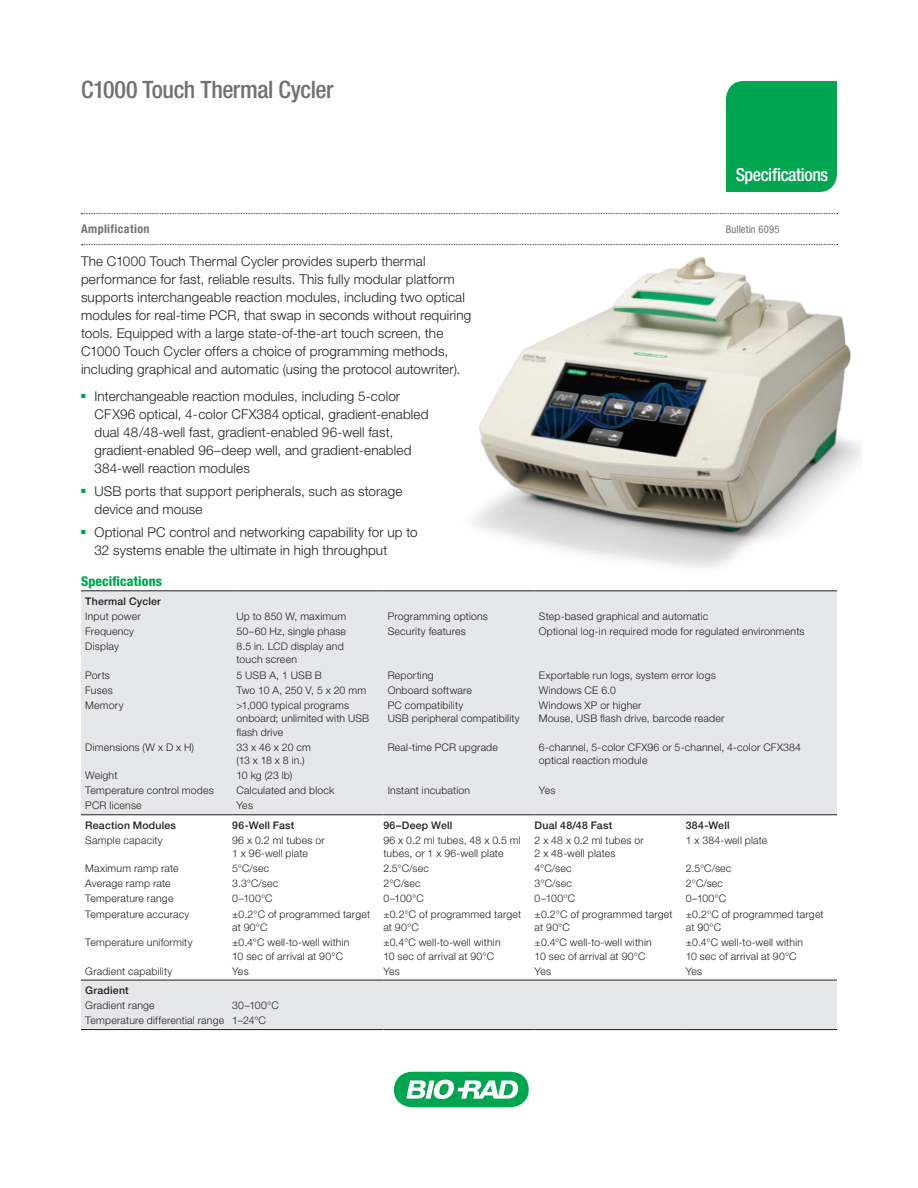
<style>
.page{position:relative;width:918px;height:1188px;background:#fff}
.page>*{position:absolute;margin:0;border:0;box-sizing:border-box;transform-origin:0 0}
.t1{font:500 condensed 24px "Helvetica Neue LT Std";letter-spacing:-.02em;color:#717074}
.t2{font:500 condensed 18px "Helvetica Neue LT Std";letter-spacing:-.025em;color:#fff}
.t3{font:300 13.5px/18px "Helvetica Neue LT Std";letter-spacing:.01em;color:#231f20}
.t4{font:800 condensed 13.5px "Helvetica Neue LT Std";letter-spacing:.01em;color:#00a54f}
.t5{font:700 condensed 12px "Helvetica Neue LT Std";letter-spacing:.035em;color:#717074}
.t6{font:300 10.5px/13.5px "Helvetica Neue LT Std";letter-spacing:.02em;color:#231f20}
.t7{font:500 10.5px "Helvetica Neue LT Std";letter-spacing:.02em;color:#231f20}
.t8{font:condensed 10.5px "Helvetica Neue LT Std";letter-spacing:.02em;color:#717074}
</style>
<div class="page">
<svg style="left:394px;top:1072px;width:135px;height:35px"></svg>
<img style="left:474px;top:257px;width:388px;height:311px">
<svg style="left:81px;top:592px;width:756px;height:437px;fill:#e6e7e9"></svg>
<hr style="left:81px;top:1029px;width:151px;height:1px;background:#231f20">
<hr style="left:232px;top:1029px;width:151px;height:1px;background:#231f20">
<hr style="left:383px;top:1029px;width:152px;height:1px;background:#231f20">
<hr style="left:535px;top:1029px;width:151px;height:1px;background:#231f20">
<hr style="left:686px;top:1029px;width:151px;height:1px;background:#231f20">
<hr style="left:81px;top:591px;width:151px;height:1px;background:#231f20">
<hr style="left:232px;top:591px;width:151px;height:1px;background:#231f20">
<hr style="left:383px;top:591px;width:152px;height:1px;background:#231f20">
<hr style="left:535px;top:591px;width:151px;height:1px;background:#231f20">
<hr style="left:686px;top:591px;width:151px;height:1px;background:#231f20">
<hr style="left:81px;top:815px;width:151px;height:1px;background:#231f20">
<hr style="left:232px;top:815px;width:151px;height:1px;background:#231f20">
<hr style="left:383px;top:815px;width:152px;height:1px;background:#231f20">
<hr style="left:535px;top:815px;width:151px;height:1px;background:#231f20">
<hr style="left:686px;top:815px;width:151px;height:1px;background:#231f20">
<hr style="left:81px;top:980px;width:151px;height:1px;background:#231f20">
<hr style="left:232px;top:980px;width:151px;height:1px;background:#231f20">
<hr style="left:383px;top:980px;width:152px;height:1px;background:#231f20">
<hr style="left:535px;top:980px;width:151px;height:1px;background:#231f20">
<hr style="left:686px;top:980px;width:151px;height:1px;background:#231f20">
<div style="left:726px;top:81px;width:111px;height:111px;background:#00a54f"></div>
<svg style="left:81px;top:213px;width:757px;height:1px"></svg>
<svg style="left:81px;top:244px;width:757px;height:1px"></svg>
<h1 class="t1" style="left:81px;top:75px;width:254px">C1000 Touch Thermal Cycler</h1>
<p class="t5" style="left:81px;top:221px;width:70px">Amplification</p>
<h2 class="t2" style="left:736px;top:164px;width:94px">Specifications</h2>
<p class="t8" style="left:726px;top:223px;width:55px">Bulletin 6095</p>
<p class="t3" style="left:81px;top:252px;width:392px">The C1000 Touch Thermal Cycler provides superb thermal performance for fast, reliable results. This fully modular platform supports interchangeable reaction modules, including two optical modules for real-time PCR, that swap in seconds without requiring tools. Equipped with a large state-of-the-art touch screen, the C1000 Touch Cycler offers a choice of programming methods, including graphical and automatic (using the protocol autowriter).</p>
<p class="t3" style="left:94px;top:387px;width:335px;text-indent:-14px"><sup>■</sup> Interchangeable reaction modules, including 5-color CFX96 optical, 4-color CFX384 optical, gradient-enabled dual 48/48-well fast, gradient-enabled 96-well fast, gradient-enabled 96–deep well, and gradient-enabled 384-well reaction modules</p>
<p class="t3" style="left:94px;top:482px;width:309px;text-indent:-14px"><sup>■</sup> USB ports that support peripherals, such as storage device and mouse</p>
<p class="t3" style="left:94px;top:522px;width:325px;text-indent:-14px"><sup>■</sup> Optional PC control and networking capability for up to<br>32 systems enable the ultimate in high throughput</p>
<p class="t4" style="left:81px;top:573px;width:83px">Specifications</p>
<p class="t7" style="left:85px;top:595px;width:77px">Thermal Cycler</p>
<p class="t6" style="left:85px;top:609px;width:57px">Input power</p>
<p class="t6" style="left:237px;top:609px;width:111px">Up to 850 W, maximum</p>
<p class="t6" style="left:388px;top:609px;width:102px">Programming options</p>
<p class="t6" style="left:539px;top:609px;width:171px">Step-based graphical and automatic</p>
<p class="t6" style="left:85px;top:624px;width:50px">Frequency</p>
<p class="t6" style="left:237px;top:624px;width:111px">50–60 Hz, single phase</p>
<p class="t6" style="left:388px;top:624px;width:80px">Security features</p>
<p class="t6" style="left:539px;top:624px;width:267px">Optional log-in required mode for regulated environments</p>
<p class="t6" style="left:85px;top:639px;width:35px">Display</p>
<p class="t6" style="left:237px;top:639px;width:109px">8.5 in. LCD display and touch screen</p>
<p class="t6" style="left:85px;top:668px;width:26px">Ports</p>
<p class="t6" style="left:237px;top:668px;width:87px">5 USB A, 1 USB B</p>
<p class="t6" style="left:388px;top:668px;width:47px">Reporting</p>
<p class="t6" style="left:539px;top:668px;width:178px">Exportable run logs, system error logs</p>
<p class="t6" style="left:85px;top:683px;width:29px">Fuses</p>
<p class="t6" style="left:237px;top:683px;width:131px">Two 10 A, 250 V, 5 x 20 mm</p>
<p class="t6" style="left:388px;top:683px;width:86px">Onboard software</p>
<p class="t6" style="left:539px;top:683px;width:79px">Windows CE 6.0</p>
<p class="t6" style="left:85px;top:698px;width:40px">Memory</p>
<p class="t6" style="left:237px;top:698px;width:134px">&gt;1,000 typical programs onboard; unlimited with USB flash drive</p>
<p class="t6" style="left:388px;top:698px;width:134px">PC compatibility<br>USB peripheral compatibility</p>
<p class="t6" style="left:539px;top:698px;width:187px">Windows XP or higher<br>Mouse, USB flash drive, barcode reader</p>
<p class="t6" style="left:85px;top:740px;width:110px">Dimensions (W x D x H)</p>
<p class="t6" style="left:237px;top:740px;width:76px">33 x 46 x 20 cm (13 x 18 x 8 in.)</p>
<p class="t6" style="left:388px;top:740px;width:112px">Real-time PCR upgrade</p>
<p class="t6" style="left:539px;top:740px;width:264px">6-channel, 5-color CFX96 or 5-channel, 4-color CFX384 optical reaction module</p>
<p class="t6" style="left:85px;top:769px;width:34px">Weight</p>
<p class="t6" style="left:237px;top:769px;width:57px">10 kg (23 lb)</p>
<p class="t6" style="left:85px;top:784px;width:130px">Temperature control modes</p>
<p class="t6" style="left:237px;top:784px;width:100px">Calculated and block</p>
<p class="t6" style="left:388px;top:784px;width:84px">Instant incubation</p>
<p class="t6" style="left:539px;top:784px;width:18px">Yes</p>
<p class="t6" style="left:85px;top:799px;width:58px">PCR license</p>
<p class="t6" style="left:237px;top:799px;width:18px">Yes</p>
<p class="t7" style="left:85px;top:819px;width:92px">Reaction Modules</p>
<p class="t7" style="left:232px;top:819px;width:64px">96-Well Fast</p>
<p class="t7" style="left:383px;top:819px;width:70px">96–Deep Well</p>
<p class="t7" style="left:535px;top:819px;width:79px">Dual 48/48 Fast</p>
<p class="t7" style="left:686px;top:819px;width:45px">384-Well</p>
<p class="t6" style="left:85px;top:833px;width:79px">Sample capacity</p>
<p class="t6" style="left:232px;top:833px;width:94px">96 x 0.2 ml tubes or<br>1 x 96-well plate</p>
<p class="t6" style="left:383px;top:833px;width:139px">96 x 0.2 ml tubes, 48 x 0.5 ml tubes, or 1 x 96-well plate</p>
<p class="t6" style="left:535px;top:833px;width:111px">2 x 48 x 0.2 ml tubes or<br>2 x 48-well plates</p>
<p class="t6" style="left:686px;top:833px;width:83px">1 x 384-well plate</p>
<p class="t6" style="left:85px;top:862px;width:95px">Maximum ramp rate</p>
<p class="t6" style="left:232px;top:862px;width:39px">5°C/sec</p>
<p class="t6" style="left:383px;top:862px;width:47px">2.5°C/sec</p>
<p class="t6" style="left:535px;top:862px;width:38px">4°C/sec</p>
<p class="t6" style="left:686px;top:862px;width:47px">2.5°C/sec</p>
<p class="t6" style="left:85px;top:877px;width:87px">Average ramp rate</p>
<p class="t6" style="left:232px;top:877px;width:48px">3.3°C/sec</p>
<p class="t6" style="left:383px;top:877px;width:39px">2°C/sec</p>
<p class="t6" style="left:535px;top:877px;width:39px">3°C/sec</p>
<p class="t6" style="left:686px;top:877px;width:39px">2°C/sec</p>
<p class="t6" style="left:85px;top:892px;width:90px">Temperature range</p>
<p class="t6" style="left:232px;top:892px;width:42px">0–100°C</p>
<p class="t6" style="left:383px;top:892px;width:42px">0–100°C</p>
<p class="t6" style="left:535px;top:892px;width:42px">0–100°C</p>
<p class="t6" style="left:686px;top:892px;width:42px">0–100°C</p>
<p class="t6" style="left:85px;top:907px;width:105px">Temperature accuracy</p>
<p class="t6" style="left:232px;top:907px;width:139px">±0.2°C of programmed target at 90°C</p>
<p class="t6" style="left:383px;top:907px;width:139px">±0.2°C of programmed target at 90°C</p>
<p class="t6" style="left:535px;top:907px;width:139px">±0.2°C of programmed target at 90°C</p>
<p class="t6" style="left:686px;top:907px;width:139px">±0.2°C of programmed target at 90°C</p>
<p class="t6" style="left:85px;top:935px;width:109px">Temperature uniformity</p>
<p class="t6" style="left:232px;top:935px;width:119px">±0.4°C well-to-well within<br>10 sec of arrival at 90°C</p>
<p class="t6" style="left:383px;top:935px;width:119px">±0.4°C well-to-well within<br>10 sec of arrival at 90°C</p>
<p class="t6" style="left:535px;top:935px;width:119px">±0.4°C well-to-well within<br>10 sec of arrival at 90°C</p>
<p class="t6" style="left:686px;top:935px;width:119px">±0.4°C well-to-well within<br>10 sec of arrival at 90°C</p>
<p class="t6" style="left:85px;top:964px;width:89px">Gradient capability</p>
<p class="t6" style="left:232px;top:964px;width:18px">Yes</p>
<p class="t6" style="left:383px;top:964px;width:18px">Yes</p>
<p class="t6" style="left:535px;top:964px;width:18px">Yes</p>
<p class="t6" style="left:686px;top:964px;width:18px">Yes</p>
<p class="t7" style="left:85px;top:984px;width:45px">Gradient</p>
<p class="t6" style="left:85px;top:998px;width:71px">Gradient range</p>
<p class="t6" style="left:85px;top:998px;width:195px;line-height:15px;text-indent:147px">30–100°C<br>Temperature differential range 1–24°C</p>
</div>
